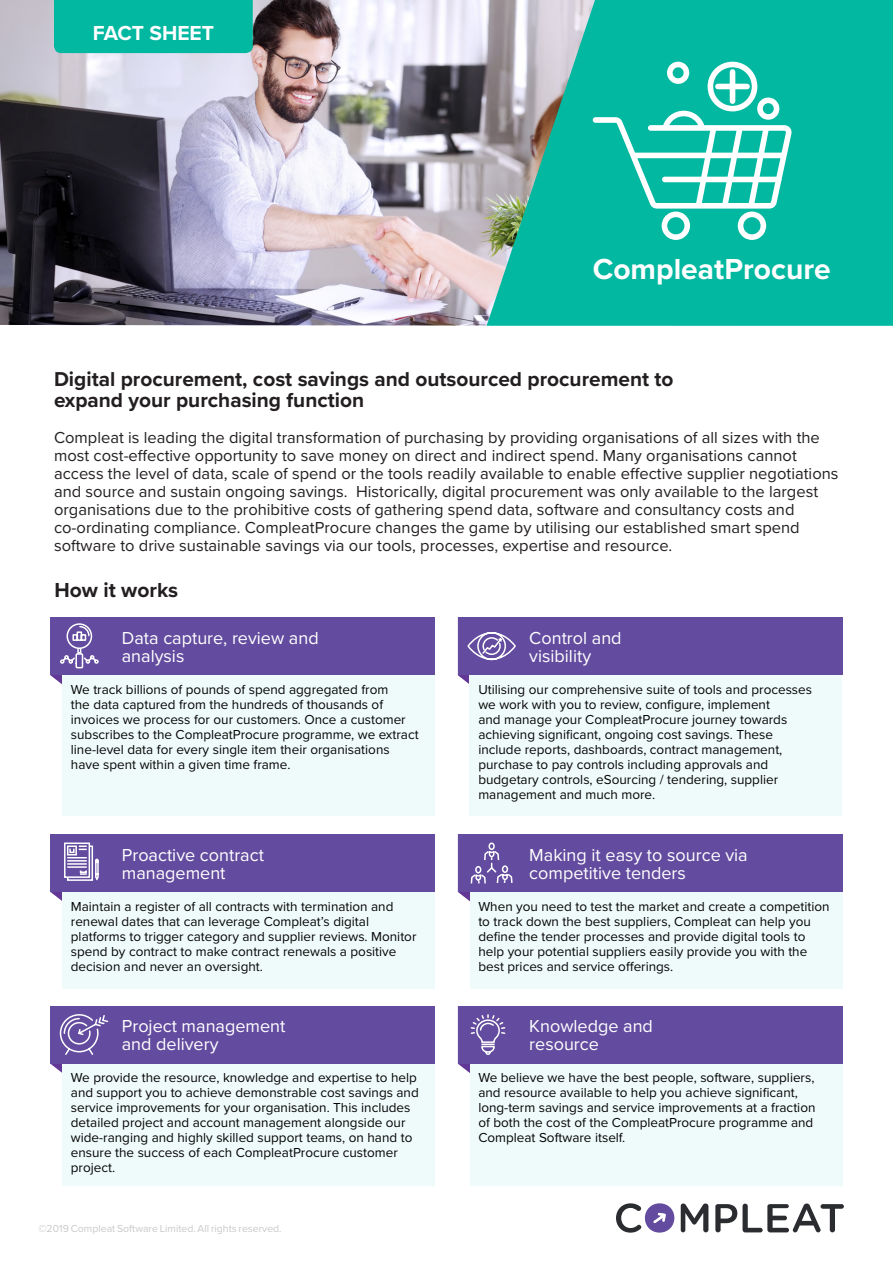
<style>
.page{position:relative;width:893px;height:1263px;background:#fff}
.page>*{position:absolute;margin:0;border:0;box-sizing:border-box;transform-origin:0 0}
.Tiny_title{font:700 30px "Proxima Nova";color:#fff}
.t1{font:700 21px "Proxima Nova";color:#231f20}
.t2{font:700 21px "Proxima Nova";color:#fff}
.Body{font:700 20.85px/21px "Proxima Nova";color:#231f20}
.Tiny_title-2{font:18px/18px "Proxima Nova";color:#fff}
.Body-2{font:16.5px/18px "Proxima Nova";color:#231f20}
.Tiny_title-3{font:13.5px/15px "Proxima Nova";color:#040503}
.t3{font:10.5px "Proxima Nova";color:#cbc8c9}
</style>
<div class="page">
<div style="left:63px;top:617px;width:372px;height:199px;background:#effafa"></div>
<div style="left:63px;top:1006px;width:372px;height:180px;background:#effafa"></div>
<div style="left:63px;top:834px;width:372px;height:154px;background:#effafa"></div>
<svg style="left:681px;top:1203px;width:27px;height:29px"></svg>
<svg style="left:715px;top:1203px;width:129px;height:29px"></svg>
<svg style="left:616px;top:1203px;width:58px;height:29px"></svg>
<div style="left:50px;top:834px;width:385px;height:58px;background:#634c9f"></div>
<div style="left:50px;top:1006px;width:385px;height:58px;background:#634c9f"></div>
<div style="left:50px;top:617px;width:385px;height:58px;background:#634c9f"></div>
<div style="left:469px;top:659px;width:373px;height:157px;background:#effafa"></div>
<div style="left:470px;top:1006px;width:373px;height:180px;background:#effafa"></div>
<div style="left:470px;top:834px;width:373px;height:154px;background:#effafa"></div>
<div style="left:458px;top:834px;width:385px;height:58px;background:#634c9f"></div>
<div style="left:458px;top:1006px;width:385px;height:58px;background:#634c9f"></div>
<div style="left:458px;top:617px;width:385px;height:58px;background:#634c9f"></div>
<svg style="left:458px;top:632px;width:58px;height:52px"></svg>
<svg style="left:458px;top:842px;width:55px;height:60px"></svg>
<svg style="left:50px;top:623px;width:49px;height:97px"></svg>
<svg style="left:50px;top:842px;width:49px;height:95px"></svg>
<svg style="left:51px;top:1014px;width:58px;height:95px"></svg>
<svg style="left:458px;top:1014px;width:48px;height:59px"></svg>
<img style="left:0;top:0;width:487px;height:326px">
<svg style="left:487px;top:0;width:406px;height:326px;background:#23b6a2"></svg>
<svg style="left:593px;top:62px;width:198px;height:178px"></svg>
<div style="left:54px;top:0;width:199px;height:53px;background:#03b8a0"></div>
<h2 class="t2" style="left:93px;top:17px;width:123px">FACT SHEET</h2>
<p class="Tiny_title" style="left:593px;top:246px;width:240px">CompleatProcure</p>
<p class="Body" style="left:54px;top:368px;width:621px">Digital procurement, cost savings and outsourced procurement to expand your purchasing function</p>
<p class="Body-2" style="left:54px;top:428px;width:786px">Compleat is leading the digital transformation of purchasing by providing organisations of all sizes with the most cost-effective opportunity to save money on direct and indirect spend. Many organisations cannot access the level of data, scale of spend or the tools readily available to enable effective supplier negotiations and source and sustain ongoing savings. Historically, digital procurement was only available to the largest organisations due to the prohibitive costs of gathering spend data, software and consultancy costs and co-ordinating compliance. CompleatProcure changes the game by utilising our established smart spend software to drive sustainable savings via our tools, processes, expertise and resource.</p>
<p class="t1" style="left:55px;top:574px;width:125px">How it works</p>
<p class="Tiny_title-2" style="left:122px;top:628px;width:198px">Data capture, review and analysis</p>
<p class="Tiny_title-3" style="left:71px;top:681px;width:349px">We track billions of pounds of spend aggregated from<br>the data captured from the hundreds of thousands of invoices we process for our customers. Once a customer subscribes to the CompleatProcure programme, we extract line-level data for every single item their organisations have spent within a given time frame.</p>
<p class="Tiny_title-2" style="left:122px;top:845px;width:144px">Proactive contract management</p>
<p class="Tiny_title-3" style="left:71px;top:898px;width:347px">Maintain a register of all contracts with termination and renewal dates that can leverage Compleat’s digital platforms to trigger category and supplier reviews. Monitor spend by contract to make contract renewals a positive decision and never an oversight.</p>
<p class="Tiny_title-2" style="left:122px;top:1016px;width:165px">Project management and delivery</p>
<p class="Tiny_title-3" style="left:71px;top:1070px;width:349px">We provide the resource, knowledge and expertise to help and support you to achieve demonstrable cost savings and service improvements for your organisation. This includes detailed project and account management alongside our wide-ranging and highly skilled support teams, on hand to ensure the success of each CompleatProcure customer project.</p>
<p class="t3" style="left:38px;top:1220px;width:245px">©2019 Compleat Software Limited. All rights reserved.</p>
<p class="Tiny_title-2" style="left:529px;top:628px;width:94px">Control and visibility</p>
<p class="Tiny_title-3" style="left:478px;top:681px;width:335px">Utilising our comprehensive suite of tools and processes we work with you to review, configure, implement<br>and manage your CompleatProcure journey towards achieving significant, ongoing cost savings. These include reports, dashboards, contract management, purchase to pay controls including approvals and budgetary controls, eSourcing / tendering, supplier management and much more.</p>
<p class="Tiny_title-2" style="left:529px;top:845px;width:220px">Making it easy to source via competitive tenders</p>
<p class="Tiny_title-3" style="left:478px;top:898px;width:353px">When you need to test the market and create a competition to track down the best suppliers, Compleat can help you define the tender processes and provide digital tools to help your potential suppliers easily provide you with the best prices and service offerings.</p>
<p class="Tiny_title-2" style="left:529px;top:1016px;width:125px">Knowledge and resource</p>
<p class="Tiny_title-3" style="left:478px;top:1070px;width:339px">We believe we have the best people, software, suppliers, and resource available to help you achieve significant, long-term savings and service improvements at a fraction of both the cost of the CompleatProcure programme and Compleat Software itself.</p>
</div>
